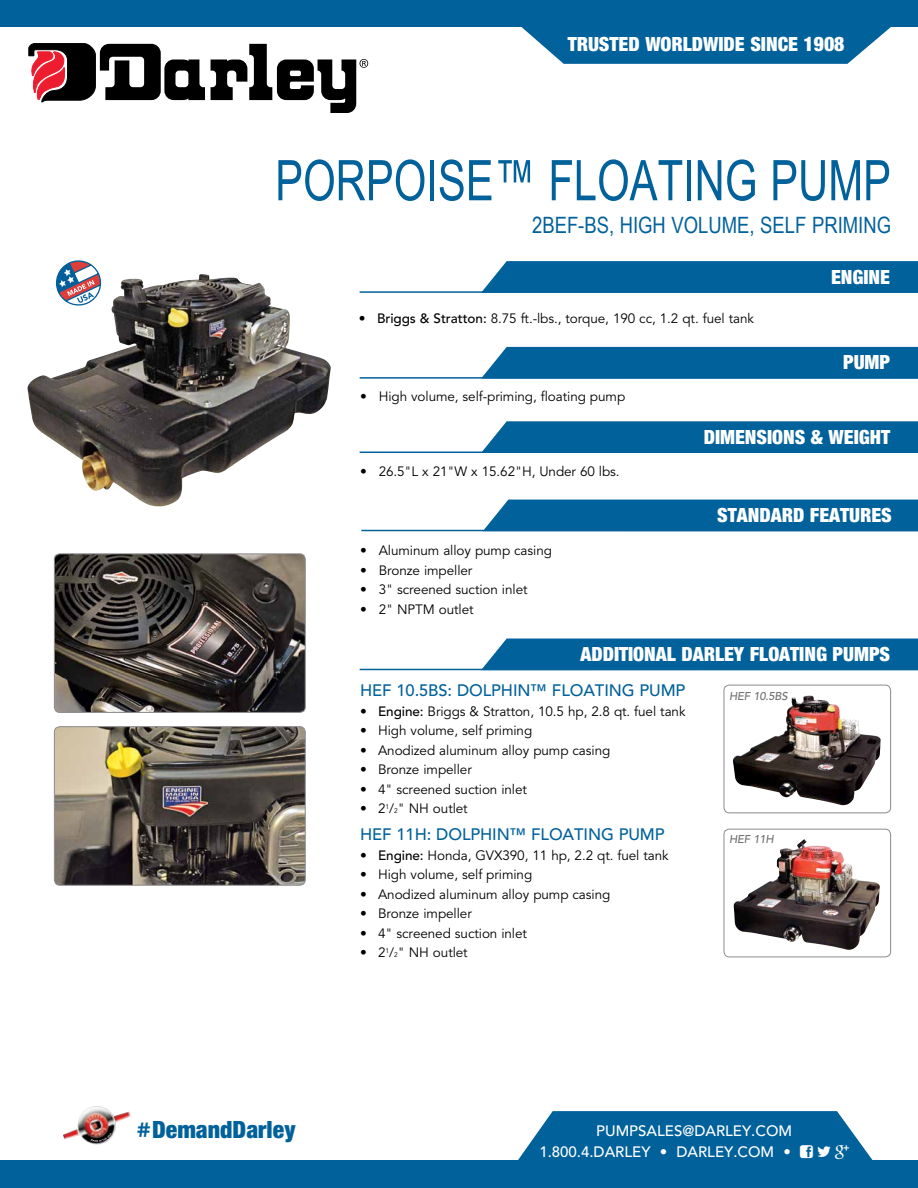
<style>
.page{position:relative;width:918px;height:1188px;background:#fff}
.page>*{position:absolute;margin:0;border:0;box-sizing:border-box;transform-origin:0 0}
.t1{font:56.1px "Arial Narrow";color:#00619b;scale:.91 1}
.t2{font:25.5px "Sans Black Condensed DTC";color:#00619b}
.t3{font:22.5px "Arial Narrow";color:#00619b}
.t4{font:21px "Sans Black Condensed DTC";color:#fff}
.t5{font:500 16.5px "Avenir";letter-spacing:-.005em;color:#00619b}
.t6{font:500 15px/21px "Avenir";color:#fff;text-align:right}
.t7{font:13.5px "Avenir";letter-spacing:-.005em;color:#000}
.t8{font:italic 500 11.25px "Avenir";letter-spacing:-.015em;color:#6d6e71}
.s1{font-weight:500}
.s2{font-size:6.75px}
</style>
<div class="page">
<img style="left:63px;top:1106px;width:68px;height:39px">
<img style="left:91px;top:1133px;width:21px;height:8px">
<div style="left:0;top:0;width:918px;height:27px;background:#00619b"></div>
<svg style="left:29px;top:44px;width:176px;height:58px"></svg>
<svg style="left:211px;top:44px;width:157px;height:69px"></svg>
<svg style="left:521px;top:27px;width:370px;height:37px;background:#1e74a7"></svg>
<div style="left:0;top:1160px;width:918px;height:28px;background:#00619b"></div>
<img style="left:27px;top:274px;width:304px;height:233px">
<img style="left:54px;top:554px;width:251px;height:158px">
<div style="left:54px;top:554px;width:252px;height:159px;border:1px solid #8d8a8e;border-radius:5px"></div>
<img style="left:55px;top:727px;width:249px;height:158px">
<div style="left:54px;top:726px;width:252px;height:160px;border:1px solid #8d8a8e;border-radius:5px"></div>
<svg style="left:56px;top:260px;width:45px;height:46px"></svg>
<div style="left:483px;top:500px;width:435px;height:30px;background:#00619b"></div>
<div style="left:481px;top:639px;width:437px;height:30px;background:#00619b"></div>
<hr style="left:361px;top:530px;width:557px;height:1px;background:#00619b">
<hr style="left:360px;top:669px;width:558px;height:1px;background:#00619b">
<div style="left:482px;top:261px;width:436px;height:30px;background:#00619b"></div>
<hr style="left:360px;top:291px;width:558px;height:2px;background:#00619b">
<div style="left:481px;top:421px;width:437px;height:31px;background:#00619b"></div>
<div style="left:482px;top:347px;width:436px;height:30px;background:#00619b"></div>
<hr style="left:360px;top:452px;width:558px;height:1px;background:#00619b">
<hr style="left:360px;top:377px;width:558px;height:2px;background:#00619b">
<svg style="left:724px;top:685px;width:167px;height:128px"></svg>
<img style="left:733px;top:696px;width:122px;height:109px">
<div style="left:724px;top:685px;width:167px;height:128px;border:1px solid #8d8a8e;border-radius:5px"></div>
<img style="left:734px;top:839px;width:146px;height:111px">
<div style="left:724px;top:829px;width:167px;height:128px;border:1px solid #8d8a8e;border-radius:5px"></div>
<svg style="left:518px;top:1111px;width:355px;height:49px;background:#1a71a5"></svg>
<h3 class="t4" style="left:568px;top:31px;width:278px">TRUSTED WORLDWIDE SINCE 1908</h3>
<h1 class="t1" style="left:275px;top:139px;width:678px">PORPOISE™ FLOATING PUMP</h1>
<h3 class="t3" style="left:532px;top:208px;width:360px">2BEF-BS, HIGH VOLUME, SELF PRIMING</h3>
<p class="t7" style="left:359px;top:310px;width:397px"><span class="s1">• Briggs &amp; Stratton:</span> 8.75 ft.-lbs., torque, 190 cc, 1.2 qt. fuel tank</p>
<p class="t7" style="left:360px;top:389px;width:266px">• High volume, self-priming, floating pump</p>
<h3 class="t4" style="left:831px;top:264px;width:60px">ENGINE</h3>
<h3 class="t4" style="left:843px;top:350px;width:48px">PUMP</h3>
<p class="t7" style="left:360px;top:463px;width:261px">• 26.5"L x 21"W x 15.62"H, Under 60 lbs.</p>
<p class="t7" style="left:360px;top:543px;width:193px">• Aluminum alloy pump casing</p>
<p class="t7" style="left:360px;top:562px;width:114px">• Bronze impeller</p>
<p class="t7" style="left:360px;top:582px;width:169px">• 3" screened suction inlet</p>
<p class="t7" style="left:360px;top:601px;width:115px">• 2" NPTM outlet</p>
<h3 class="t4" style="left:704px;top:424px;width:188px">DIMENSIONS &amp; WEIGHT</h3>
<h3 class="t4" style="left:717px;top:502px;width:176px">STANDARD FEATURES</h3>
<h3 class="t4" style="left:581px;top:641px;width:311px">ADDITIONAL DARLEY FLOATING PUMPS</h3>
<p class="t5" style="left:360px;top:681px;width:327px">HEF 10.5BS: DOLPHIN™ FLOATING PUMP</p>
<p class="t7" style="left:360px;top:703px;width:327px"><span class="s1">• Engine:</span> Briggs &amp; Stratton, 10.5 hp, 2.8 qt. fuel tank</p>
<p class="t7" style="left:360px;top:723px;width:174px">• High volume, self priming</p>
<p class="t7" style="left:360px;top:742px;width:252px">• Anodized aluminum alloy pump casing</p>
<p class="t7" style="left:360px;top:762px;width:113px">• Bronze impeller</p>
<p class="t7" style="left:360px;top:781px;width:168px">• 4" screened suction inlet</p>
<p class="t7" style="left:360px;top:801px;width:109px">• 2<sup>1</sup>/<span class="s2">2</span>" NH outlet</p>
<p class="t5" style="left:360px;top:825px;width:306px">HEF 11H: DOLPHIN™ FLOATING PUMP</p>
<p class="t7" style="left:360px;top:848px;width:310px">• <span class="s1">Engine:</span> Honda, GVX390, 11 hp, 2.2 qt. fuel tank</p>
<p class="t7" style="left:360px;top:867px;width:174px">• High volume, self priming</p>
<p class="t7" style="left:360px;top:887px;width:252px">• Anodized aluminum alloy pump casing</p>
<p class="t7" style="left:360px;top:906px;width:113px">• Bronze impeller</p>
<p class="t7" style="left:360px;top:926px;width:168px">• 4" screened suction inlet</p>
<p class="t7" style="left:360px;top:945px;width:109px">• 2<sup>1</sup>/<span class="s2">2</span>" NH outlet</p>
<p class="t8" style="left:729px;top:689px;width:60px">HEF 10.5BS</p>
<p class="t8" style="left:729px;top:833px;width:46px">HEF 11H</p>
<h2 class="t2" style="left:135px;top:1115px;width:162px">#DemandDarley</h2>
<p class="t6" style="left:539px;top:1121px;width:254px">PUMPSALES@DARLEY.COM<br>1.800.4.DARLEY • DARLEY.COM •</p>
</div>
